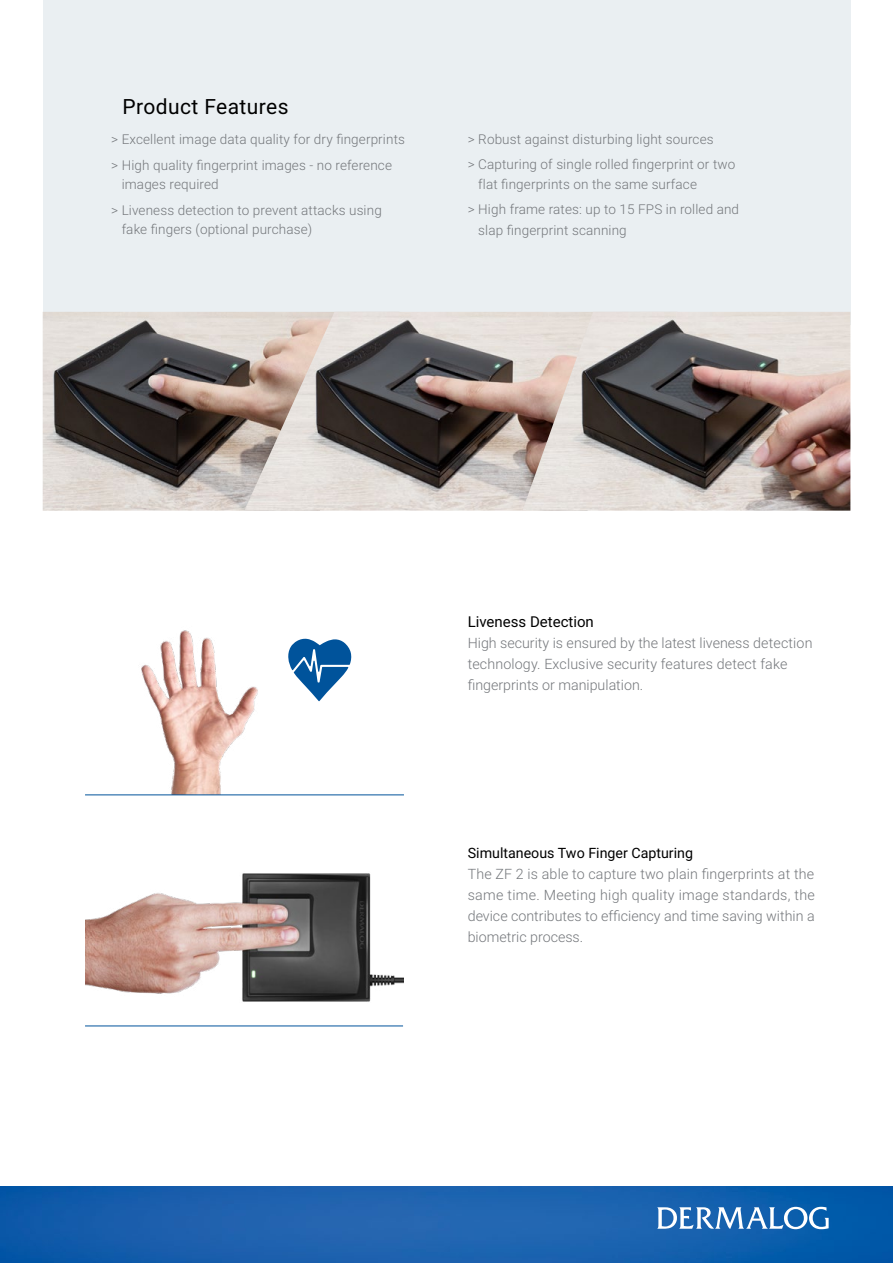
<style>
.page{position:relative;width:893px;height:1263px;background:#fff}
.page>*{position:absolute;margin:0;border:0;box-sizing:border-box;transform-origin:0 0}
.t1{font:21px "Roboto";letter-spacing:.02em;color:#000}
.t2{font:15px "Roboto";color:#000}
.t3{font:300 14.25px/21px "Roboto";color:#74777b;text-align:justify}
.t4{font:14.25px "Roboto";color:#000}
.t5{font:300 13.5px/25.5px "Roboto";letter-spacing:.01em;color:#74777b}
</style>
<div class="page">
<img style="left:0;top:1186px;width:893px;height:77px">
<svg style="left:657px;top:1207px;width:172px;height:22px"></svg>
<div style="left:43px;top:0;width:807px;height:325px;background:#eaeff2"></div>
<img style="left:43px;top:312px;width:201px;height:199px">
<img style="left:244px;top:312px;width:278px;height:199px">
<img style="left:522px;top:312px;width:328px;height:199px">
<img style="left:141px;top:630px;width:117px;height:164px">
<svg style="left:288px;top:639px;width:64px;height:62px"></svg>
<hr style="left:85px;top:794px;width:319px;height:1px;background:#00539b">
<hr style="left:85px;top:1026px;width:318px;height:1px;background:#00539b">
<img style="left:85px;top:873px;width:319px;height:129px">
<h1 class="t1" style="left:122px;top:92px;width:168px">Product Features</h1>
<p class="t5" style="left:111px;top:126px;width:295px">&gt; Excellent image data quality for dry fingerprints &gt; High quality fingerprint images - no reference</p>
<p class="t5" style="left:111px;top:171px;width:272px;text-indent:11px">images required<br>&gt; Liveness detection to prevent attacks using</p>
<p class="t5" style="left:122px;top:216px;width:192px">fake fingers (optional purchase)</p>
<p class="t5" style="left:468px;top:125px;width:269px">&gt; Robust against disturbing light sources<br>&gt; Capturing of single rolled fingerprint or two</p>
<p class="t5" style="left:468px;top:170px;width:273px;text-indent:11px">flat fingerprints on the same surface<br>&gt; High frame rates: up to 15 FPS in rolled and</p>
<p class="t5" style="left:478px;top:217px;width:150px">slap fingerprint scanning</p>
<p class="t2" style="left:468px;top:611px;width:128px">Liveness Detection</p>
<p class="t3" style="left:468px;top:632px;width:346px;text-align:left">High security is ensured by the latest liveness detection technology. Exclusive security features detect fake fingerprints or manipulation.</p>
<p class="t4" style="left:468px;top:843px;width:227px">Simultaneous Two Finger Capturing</p>
<p class="t3" style="left:468px;top:863px;width:349px">The ZF 2 is able to capture two plain fingerprints at the same time. Meeting high quality image standards, the device contributes to efficiency and time saving within a biometric process.</p>
</div>
